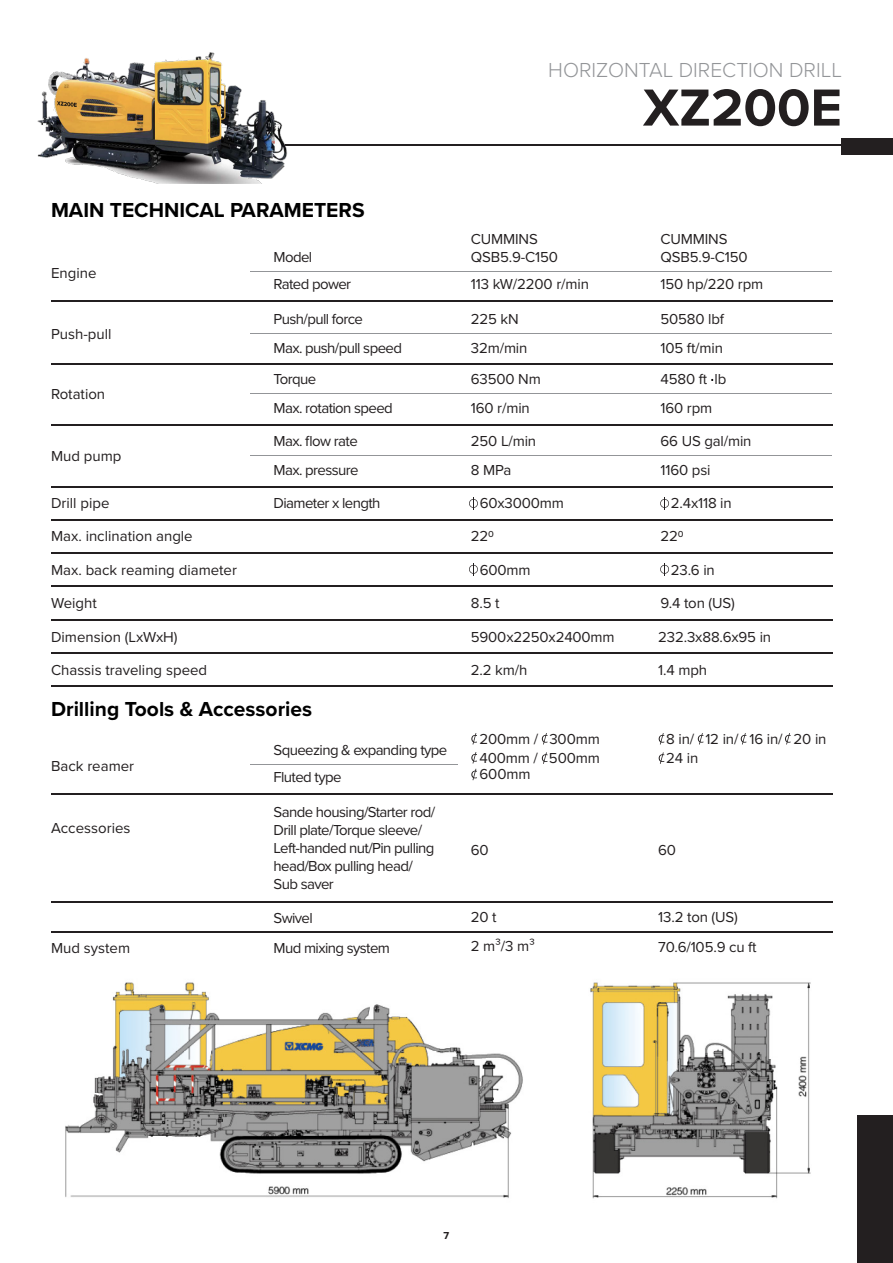
<style>
.page{position:relative;width:893px;height:1263px;background:#fff}
.page>*{position:absolute;margin:0;border:0;box-sizing:border-box;transform-origin:0 0}
.t1{font:700 54px "Proxima Nova";color:#231f20}
.t2{font:700 21px "Proxima Nova";color:#000}
.t3{font:300 21px "Proxima Nova";color:#939598}
.t4{font:15px "Proxima Nova";letter-spacing:-.01em;color:#231f20}
.t5{font:15px/18px "Proxima Nova";letter-spacing:-.04em;color:#231f20}
.t6{font:700 10.5px "Proxima Nova";color:#231f20}
</style>
<div class="page">
<img style="left:65px;top:982px;width:746px;height:217px">
<svg style="left:471px;top:733px;width:6px;height:11px"></svg>
<svg style="left:471px;top:752px;width:6px;height:11px"></svg>
<svg style="left:471px;top:769px;width:6px;height:11px"></svg>
<svg style="left:542px;top:733px;width:6px;height:11px"></svg>
<svg style="left:542px;top:752px;width:6px;height:12px"></svg>
<svg style="left:659px;top:733px;width:5px;height:11px"></svg>
<svg style="left:659px;top:752px;width:5px;height:12px"></svg>
<svg style="left:698px;top:733px;width:5px;height:11px"></svg>
<svg style="left:741px;top:733px;width:5px;height:11px"></svg>
<svg style="left:785px;top:733px;width:6px;height:11px"></svg>
<hr style="left:250px;top:271px;width:582px;height:1px;background:#939598">
<hr style="left:250px;top:764px;width:208px;height:1px;background:#939598">
<hr style="left:250px;top:333px;width:582px;height:1px;background:#939598">
<hr style="left:250px;top:393px;width:582px;height:1px;background:#939598">
<hr style="left:250px;top:455px;width:582px;height:1px;background:#939598">
<div style="left:858px;top:1115px;width:35px;height:148px;background:#231f20"></div>
<div style="left:842px;top:138px;width:51px;height:16px;background:#231f20"></div>
<hr style="left:220px;top:145px;width:673px;height:1px;background:#231f20">
<hr style="left:51px;top:300px;width:781px;height:2px;background:#231f20">
<hr style="left:51px;top:794px;width:781px;height:1px;background:#231f20">
<hr style="left:51px;top:364px;width:781px;height:1px;background:#231f20">
<hr style="left:51px;top:424px;width:781px;height:1px;background:#231f20">
<hr style="left:51px;top:486px;width:781px;height:1px;background:#231f20">
<hr style="left:51px;top:519px;width:781px;height:1px;background:#231f20">
<hr style="left:51px;top:552px;width:781px;height:2px;background:#231f20">
<hr style="left:51px;top:585px;width:781px;height:2px;background:#231f20">
<hr style="left:51px;top:619px;width:781px;height:1px;background:#231f20">
<hr style="left:51px;top:652px;width:781px;height:1px;background:#231f20">
<hr style="left:51px;top:685px;width:781px;height:2px;background:#231f20">
<img style="left:37px;top:52px;width:257px;height:131px">
<svg style="left:469px;top:497px;width:9px;height:13px"></svg>
<svg style="left:469px;top:563px;width:9px;height:13px"></svg>
<svg style="left:660px;top:497px;width:9px;height:13px"></svg>
<svg style="left:660px;top:563px;width:9px;height:13px"></svg>
<hr style="left:51px;top:901px;width:781px;height:2px;background:#231f20">
<hr style="left:51px;top:931px;width:781px;height:2px;background:#231f20">
<p class="t3" style="left:548px;top:54px;width:295px">HORIZONTAL DIRECTION DRILL</p>
<p class="t1" style="left:643px;top:67px;width:200px">XZ200E</p>
<p class="t2" style="left:51px;top:194px;width:315px">MAIN TECHNICAL PARAMETERS</p>
<p class="t4" style="left:51px;top:261px;width:47px">Engine</p>
<p class="t4" style="left:51px;top:323px;width:62px">Push-pull</p>
<p class="t4" style="left:51px;top:383px;width:56px">Rotation</p>
<p class="t4" style="left:51px;top:445px;width:72px">Mud pump</p>
<p class="t4" style="left:51px;top:492px;width:60px">Drill pipe</p>
<p class="t4" style="left:51px;top:525px;width:143px">Max. inclination angle</p>
<p class="t4" style="left:51px;top:559px;width:187px">Max. back reaming diameter</p>
<p class="t4" style="left:51px;top:592px;width:47px">Weight</p>
<p class="t4" style="left:51px;top:625px;width:128px">Dimension (LxWxH)</p>
<p class="t4" style="left:51px;top:659px;width:158px">Chassis traveling speed</p>
<p class="t4" style="left:274px;top:245px;width:40px">Model</p>
<p class="t5" style="left:274px;top:274px;width:79px">Rated power</p>
<p class="t5" style="left:274px;top:309px;width:91px">Push/pull force</p>
<p class="t5" style="left:274px;top:338px;width:130px">Max. push/pull speed</p>
<p class="t4" style="left:274px;top:368px;width:44px">Torque</p>
<p class="t5" style="left:274px;top:398px;width:121px">Max. rotation speed</p>
<p class="t5" style="left:274px;top:431px;width:86px">Max. flow rate</p>
<p class="t5" style="left:274px;top:460px;width:87px">Max. pressure</p>
<p class="t5" style="left:274px;top:494px;width:108px">Diameter x length</p>
<p class="t2" style="left:51px;top:693px;width:263px">Drilling Tools &amp; Accessories</p>
<p class="t4" style="left:51px;top:755px;width:85px">Back reamer</p>
<p class="t4" style="left:51px;top:817px;width:81px">Accessories</p>
<p class="t4" style="left:51px;top:936px;width:81px">Mud system</p>
<p class="t5" style="left:274px;top:740px;width:175px">Squeezing &amp; expanding type</p>
<p class="t5" style="left:274px;top:768px;width:70px">Fluted type</p>
<p class="t5" style="left:274px;top:802px;width:163px">Sande housing/Starter rod/<br>Drill plate/Torque sleeve/<br>Left-handed nut/Pin pulling head/Box pulling head/<br>Sub saver</p>
<p class="t4" style="left:274px;top:906px;width:41px">Swivel</p>
<p class="t5" style="left:274px;top:938px;width:118px">Mud mixing system</p>
<p class="t4" style="left:471px;top:227px;width:69px">CUMMINS</p>
<p class="t4" style="left:471px;top:245px;width:89px">QSB5.9-C150</p>
<p class="t4" style="left:660px;top:227px;width:69px">CUMMINS</p>
<p class="t4" style="left:660px;top:245px;width:89px">QSB5.9-C150</p>
<p class="t4" style="left:471px;top:273px;width:120px">113 kW/2200 r/min</p>
<p class="t4" style="left:660px;top:273px;width:104px">150 hp/220 rpm</p>
<p class="t4" style="left:471px;top:308px;width:49px">225 kN</p>
<p class="t4" style="left:660px;top:308px;width:65px">50580 lbf</p>
<p class="t4" style="left:471px;top:336px;width:58px">32m/min</p>
<p class="t4" style="left:660px;top:336px;width:64px">105 ft/min</p>
<p class="t4" style="left:471px;top:368px;width:71px">63500 Nm</p>
<p class="t4" style="left:660px;top:368px;width:67px">4580 ft lb</p>
<p class="t4" style="left:471px;top:397px;width:60px">160 r/min</p>
<p class="t4" style="left:660px;top:397px;width:53px">160 rpm</p>
<p class="t4" style="left:471px;top:430px;width:67px">250 L/min</p>
<p class="t4" style="left:660px;top:430px;width:93px">66 US gal/min</p>
<p class="t4" style="left:471px;top:458px;width:42px">8 MPa</p>
<p class="t4" style="left:660px;top:458px;width:51px">1160 psi</p>
<p class="t4" style="left:480px;top:492px;width:86px">60x3000mm</p>
<p class="t4" style="left:671px;top:492px;width:62px">2.4x118 in</p>
<p class="t4" style="left:471px;top:525px;width:25px">220</p>
<p class="t4" style="left:660px;top:525px;width:25px">220</p>
<p class="t4" style="left:480px;top:559px;width:52px">600mm</p>
<p class="t4" style="left:471px;top:592px;width:30px">8.5 t</p>
<p class="t4" style="left:471px;top:625px;width:145px">5900x2250x2400mm</p>
<p class="t4" style="left:471px;top:659px;width:58px">2.2 km/h</p>
<p class="t4" style="left:480px;top:727px;width:122px">200mm / 300mm</p>
<p class="t4" style="left:480px;top:746px;width:122px">400mm / 500mm</p>
<p class="t4" style="left:480px;top:763px;width:52px">600mm</p>
<p class="t4" style="left:671px;top:559px;width:46px">23.6 in</p>
<p class="t4" style="left:660px;top:592px;width:76px">9.4 ton (US)</p>
<p class="t4" style="left:658px;top:625px;width:114px">232.3x88.6x95 in</p>
<p class="t4" style="left:658px;top:659px;width:50px">1.4 mph</p>
<p class="t4" style="left:666px;top:727px;width:162px">8 in/ 12 in/ 16 in/ 20 in</p>
<p class="t4" style="left:666px;top:746px;width:34px">24 in</p>
<p class="t4" style="left:471px;top:839px;width:19px">60</p>
<p class="t4" style="left:658px;top:839px;width:19px">60</p>
<p class="t4" style="left:658px;top:906px;width:81px">13.2 ton (US)</p>
<p class="t4" style="left:471px;top:906px;width:27px">20 t</p>
<p class="t4" style="left:471px;top:935px;width:66px">2 m³/3 m³</p>
<p class="t4" style="left:658px;top:936px;width:100px">70.6/105.9 cu ft</p>
<p class="t6" style="left:444px;top:1227px;width:7px">7</p>
</div>
